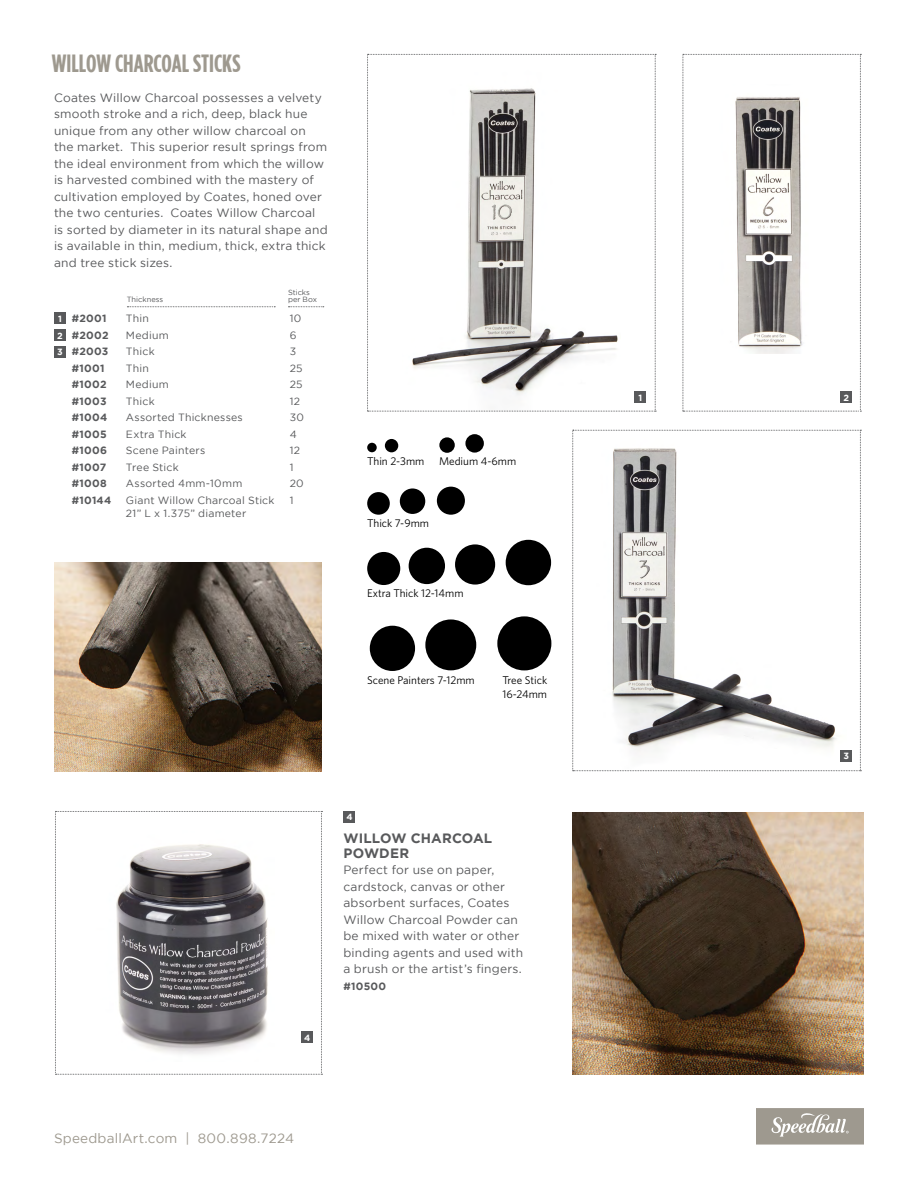
<style>
.page{position:relative;width:918px;height:1188px;background:#fff}
.page>*{position:absolute;margin:0;border:0;box-sizing:border-box;transform-origin:0 0}
.t1{font:700 24.9px "Gotham Condensed";color:#9e998f}
.t2{font:13.5px "Gotham";letter-spacing:.015em;color:#9e998f}
.t3{font:700 13.5px/15px "Gotham";letter-spacing:.01em;color:#58595b}
.t4{font:12px/16.5px "Gotham";letter-spacing:.015em;color:#58595b}
.t5{font:11.25px/13.6px "Whitney";color:#000}
.t6{font:10.5px/16.5px "Gotham";letter-spacing:.02em;color:#58595b}
.t7{font:700 10.5px/16.5px "Gotham";letter-spacing:.03em;color:#58595b}
.t8{font:700 9px "Gotham";color:#fff}
.t9{font:7.5px/7.5px "Gotham";color:#58595b}
</style>
<div class="page">
<svg style="left:572px;top:430px;width:289px;height:341px"></svg>
<svg style="left:55px;top:811px;width:267px;height:264px"></svg>
<img style="left:589px;top:437px;width:257px;height:333px">
<svg style="left:367px;top:54px;width:289px;height:358px"></svg>
<svg style="left:683px;top:54px;width:178px;height:358px"></svg>
<div style="left:54px;top:312px;width:12px;height:12px;background:#58595b"></div>
<div style="left:634px;top:392px;width:12px;height:12px;background:#58595b"></div>
<div style="left:54px;top:329px;width:12px;height:12px;background:#58595b"></div>
<div style="left:840px;top:392px;width:12px;height:12px;background:#58595b"></div>
<div style="left:840px;top:750px;width:12px;height:12px;background:#58595b"></div>
<div style="left:301px;top:1031px;width:12px;height:12px;background:#58595b"></div>
<div style="left:54px;top:346px;width:12px;height:12px;background:#58595b"></div>
<div style="left:343px;top:811px;width:12px;height:12px;background:#58595b"></div>
<svg style="left:756px;top:1108px;width:108px;height:37px"></svg>
<img style="left:716px;top:84px;width:106px;height:270px">
<div style="left:367px;top:443px;width:10px;height:9px;background:#000;border-radius:50%"></div>
<div style="left:385px;top:439px;width:13px;height:13px;background:#000;border-radius:50%"></div>
<div style="left:439px;top:437px;width:16px;height:16px;background:#000;border-radius:50%"></div>
<div style="left:465px;top:434px;width:19px;height:19px;background:#000;border-radius:50%"></div>
<div style="left:367px;top:492px;width:23px;height:23px;background:#000;border-radius:50%"></div>
<div style="left:400px;top:488px;width:25px;height:26px;background:#000;border-radius:50%"></div>
<div style="left:437px;top:487px;width:28px;height:28px;background:#000;border-radius:50%"></div>
<div style="left:367px;top:552px;width:33px;height:33px;background:#000;border-radius:50%"></div>
<div style="left:409px;top:548px;width:36px;height:36px;background:#000;border-radius:50%"></div>
<div style="left:455px;top:544px;width:40px;height:41px;background:#000;border-radius:50%"></div>
<div style="left:506px;top:540px;width:45px;height:45px;background:#000;border-radius:50%"></div>
<div style="left:370px;top:626px;width:45px;height:45px;background:#000;border-radius:50%"></div>
<div style="left:425px;top:619px;width:51px;height:51px;background:#000;border-radius:50%"></div>
<div style="left:497px;top:616px;width:54px;height:54px;background:#000;border-radius:50%"></div>
<svg style="left:127px;top:306px;width:148px;height:1px"></svg>
<svg style="left:288px;top:306px;width:36px;height:1px"></svg>
<img style="left:54px;top:563px;width:268px;height:208px">
<img style="left:572px;top:812px;width:292px;height:263px">
<h1 class="t1" style="left:52px;top:49px;width:190px">WILLOW CHARCOAL STICKS</h1>
<p class="t4" style="left:54px;top:89px;width:275px">Coates Willow Charcoal possesses a velvety smooth stroke and a rich, deep, black hue unique from any other willow charcoal on the market. This superior result springs from the ideal environment from which the willow is harvested combined with the mastery of cultivation employed by Coates, honed over the two centuries. Coates Willow Charcoal<br>is sorted by diameter in its natural shape and is available in thin, medium, thick, extra thick and tree stick sizes.</p>
<p class="t8" style="left:58px;top:313px;width:5px">1</p>
<p class="t8" style="left:57px;top:330px;width:7px">2</p>
<p class="t8" style="left:57px;top:347px;width:7px">3</p>
<p class="t9" style="left:127px;top:295px;width:38px">Thickness</p>
<p class="t9" style="left:288px;top:288px;width:30px">Sticks per Box</p>
<p class="t7" style="left:72px;top:310px;width:41px">#2001 #2002 #2003 #1001 #1002 #1003 #1004 #1005 #1006 #1007 #1008 #10144</p>
<p class="t6" style="left:126px;top:310px;width:150px">Thin<br>Medium<br>Thick<br>Thin<br>Medium<br>Thick<br>Assorted Thicknesses<br>Extra Thick<br>Scene Painters<br>Tree Stick<br>Assorted 4mm-10mm<br>Giant Willow Charcoal Stick</p>
<p class="t6" style="left:126px;top:505px;width:122px">21” L x 1.375” diameter</p>
<p class="t6" style="left:290px;top:310px;width:16px">10<br>6<br>3<br>25<br>25<br>12<br>30<br>4<br>12<br>1<br>20<br>1</p>
<p class="t5" style="left:367px;top:454px;width:59px">Thin 2-3mm</p>
<p class="t5" style="left:439px;top:454px;width:79px">Medium 4-6mm</p>
<p class="t5" style="left:367px;top:516px;width:63px">Thick 7-9mm</p>
<p class="t5" style="left:367px;top:586px;width:98px">Extra Thick 12-14mm</p>
<p class="t5" style="left:367px;top:673px;width:109px">Scene Painters 7-12mm</p>
<p class="t5" style="left:502px;top:673px;width:46px">Tree Stick<br>16-24mm</p>
<p class="t8" style="left:304px;top:1032px;width:8px">4</p>
<p class="t8" style="left:346px;top:812px;width:8px">4</p>
<p class="t3" style="left:343px;top:830px;width:150px">WILLOW CHARCOAL<br>POWDER</p>
<p class="t4" style="left:343px;top:861px;width:181px">Perfect for use on paper, cardstock, canvas or other absorbent surfaces, Coates<br>Willow Charcoal Powder can be mixed with water or other binding agents and used with a brush or the artist’s fingers.</p>
<p class="t7" style="left:343px;top:977px;width:44px">#10500</p>
<p class="t2" style="left:54px;top:1131px;width:242px">SpeedballArt.com | 800.898.7224</p>
<p class="t8" style="left:639px;top:392px;width:5px">1</p>
<p class="t8" style="left:843px;top:392px;width:7px">2</p>
<p class="t8" style="left:843px;top:751px;width:7px">3</p>
</div>
